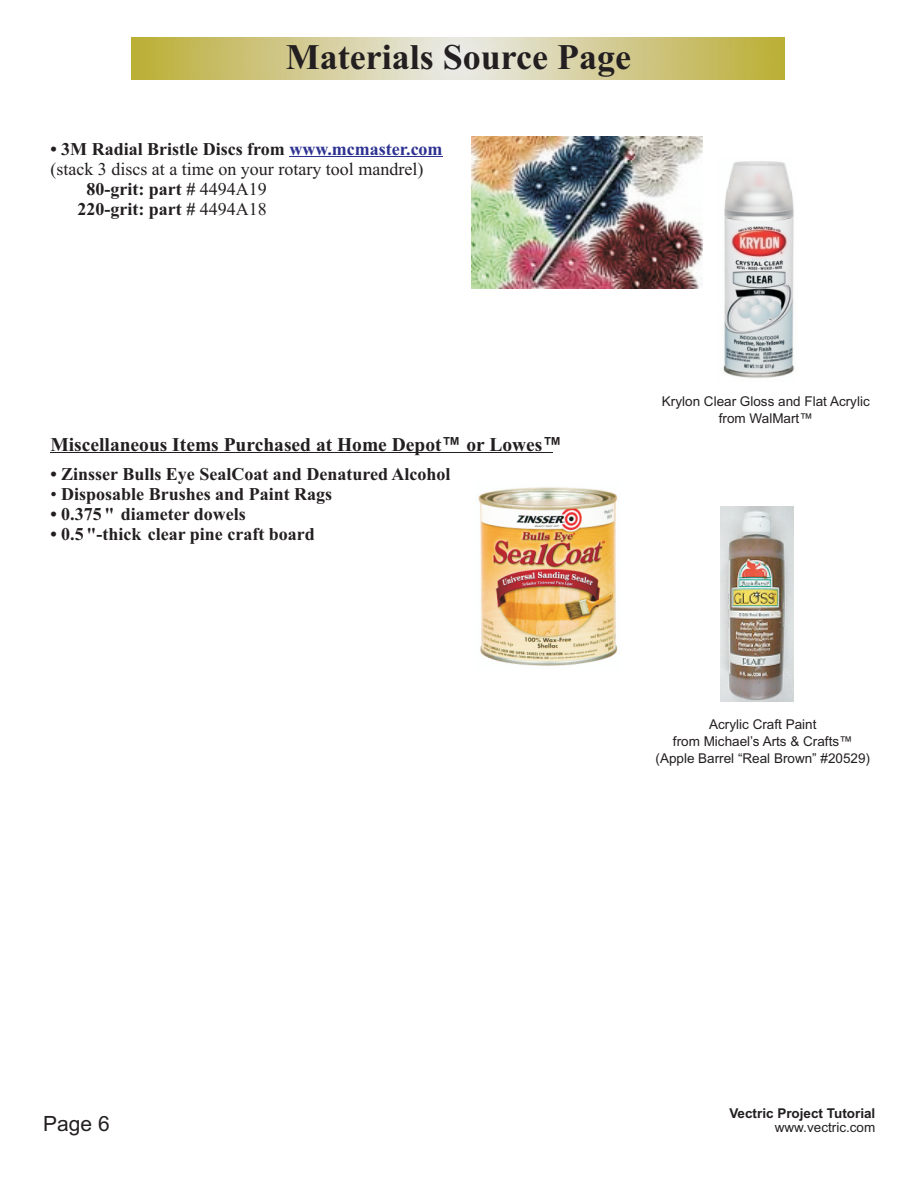
<style>
.page{position:relative;width:918px;height:1188px;background:#fff}
.page>*{position:absolute;margin:0;border:0;box-sizing:border-box;transform-origin:0 0}
.t1{font:700 36px "Times New Roman";color:#231f20}
.t2{font:21px "Arial";color:#231f20}
.t3{font:700 19.5px "Times New Roman";color:#231f20}
.t4{font:700 18px/20px "Times New Roman";color:#231f20}
.t5{font:18px "Times New Roman";color:#231f20}
.t6{font:13.5px/17.1px "Arial";color:#231f20;text-align:center}
.t7{font:700 13.5px "Arial";color:#231f20}
.s1{color:#2d3291}
.s2{font-weight:400}
.s3{font-family:"Arial"}
</style>
<div class="page">
<svg style="left:131px;top:38px;width:654px;height:41px;background:#d2ca8e"></svg>
<hr style="left:289px;top:156px;width:154px;height:1px;background:#2d3291">
<img style="left:472px;top:137px;width:231px;height:151px">
<img style="left:723px;top:161px;width:71px;height:217px">
<hr style="left:50px;top:452px;width:503px;height:1px;background:#231f20">
<img style="left:478px;top:487px;width:140px;height:179px">
<img style="left:720px;top:506px;width:73px;height:196px">
<h1 class="t1" style="left:286px;top:45px;width:347px">Materials Source Page</h1>
<p class="t4" style="left:50px;top:141px;width:394px">• 3M Radial Bristle Discs from <span class="s1">www.mcmaster.com</span></p>
<p class="t5" style="left:50px;top:162px;width:374px">(stack 3 discs at a time on your rotary tool mandrel)</p>
<p class="t4" style="left:86px;top:181px;width:182px">80-grit: part # <span class="s2">4494A19</span></p>
<p class="t4" style="left:77px;top:201px;width:191px">220-grit: part # <span class="s2">4494A18</span></p>
<p class="t3" style="left:50px;top:437px;width:513px">Miscellaneous Items Purchased at Home Depot<span class="s3">™</span> or Lowes<span class="s3">™</span></p>
<p class="t4" style="left:50px;top:466px;width:402px">• Zinsser Bulls Eye SealCoat and Denatured Alcohol</p>
<p class="t4" style="left:50px;top:486px;width:283px"><span class="s2">•</span> Disposable Brushes and Paint Rags</p>
<p class="t4" style="left:61px;top:506px;width:186px;text-indent:-11px">• 0.375 " diameter dowels<br>0.</p>
<p class="t4" style="left:50px;top:526px;width:266px">• 5 "-thick clear pine craft board</p>
<p class="t6" style="left:662px;top:394px;width:209px">Krylon Clear Gloss and Flat Acrylic from WalMart™</p>
<p class="t6" style="left:656px;top:717px;width:216px">Acrylic Craft Paint<br>from Michael’s Arts &amp; Crafts™ (Apple Barrel “Real Brown” #20529)</p>
<p class="t2" style="left:43px;top:1115px;width:68px">Page 6</p>
<p class="t7" style="left:729px;top:1108px;width:148px">Vectric Project Tutorial</p>
<p class="t6" style="left:775px;top:1120px;width:102px">www.vectric.com</p>
</div>
